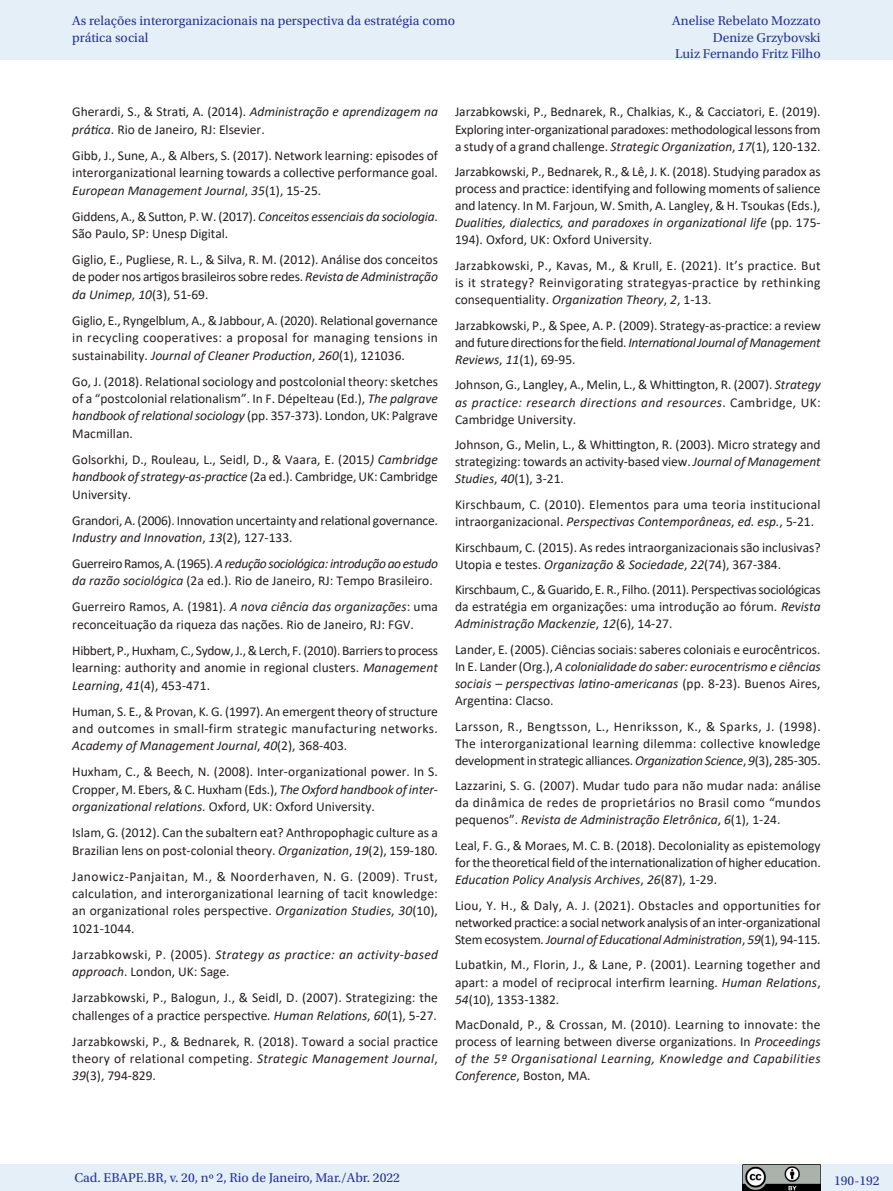
<style>
.page{position:relative;width:893px;height:1191px;background:#fff}
.page>*{position:absolute;margin:0;border:0;box-sizing:border-box;transform-origin:0 0}
.Referencias{font:13.5px/17.1px "Calibri";color:#231f20;text-align:justify}
.t1{font:13.5px/16.5px "Utopia Std";color:#2b3393}
.Referencias-2{font:13.5px/17.1px "Calibri";letter-spacing:.02em;color:#231f20}
.Referencias-3{font:13.5px/17.4px "Calibri";letter-spacing:-.02em;color:#231f20}
.Referencias-4{font:italic 13.5px/17.4px "Calibri";letter-spacing:.025em;color:#231f20}
.s1{font-style:italic}
.s2{font-style:normal}
</style>
<div class="page">
<div style="left:0;top:0;width:893px;height:60px;background:#e4eff8"></div>
<div style="left:0;top:1164px;width:893px;height:27px;background:#e4eff8"></div>
<img style="left:743px;top:1164px;width:78px;height:27px">
<p class="t1" style="left:72px;top:13px;width:384px">As relações interorganizacionais na perspectiva da estratégia como prática social</p>
<p class="t1" style="left:672px;top:13px;width:150px;text-align:right">Anelise Rebelato Mozzato<br>Denize Grzybovski<br>Luiz Fernando Fritz Filho</p>
<p class="Referencias" style="left:72px;top:103px;width:367px">Gherardi, S., &amp; Strati, A. (2014). <span class="s1">Administração e aprendizagem na prática</span>. Rio de Janeiro, RJ: Elsevier.</p>
<p class="Referencias" style="left:72px;top:146px;width:367px">Gibb, J., Sune, A., &amp; Albers, S. (2017). Network learning: episodes of interorganizational learning towards a collective performance goal.<br><span class="s1">European Management Journal</span>, <span class="s1">35</span>(1), 15-25.</p>
<p class="Referencias" style="left:72px;top:207px;width:367px">Giddens, A., &amp; Sutton, P. W. (2017). <span class="s1">Conceitos essenciais da sociologia</span>.<br>São Paulo, SP: Unesp Digital.</p>
<p class="Referencias" style="left:72px;top:250px;width:367px">Giglio, E., Pugliese, R. L., &amp; Silva, R. M. (2012). Análise dos conceitos de poder nos artigos brasileiros sobre redes. <span class="s1">Revista de Administração da Unimep</span>, <span class="s1">10</span>(3), 51-69.</p>
<p class="Referencias" style="left:72px;top:311px;width:367px">Giglio, E., Ryngelblum, A., &amp; Jabbour, A. (2020). Relational governance in recycling cooperatives: a proposal for managing tensions in sustainability. <span class="s1">Journal of Cleaner Production</span>, <span class="s1">260</span>(1), 121036.</p>
<p class="Referencias" style="left:72px;top:372px;width:367px">Go, J. (2018). Relational sociology and postcolonial theory: sketches of a “postcolonial relationalism”. In F. Dépelteau (Ed.), <span class="s1">The palgrave handbook of relational sociology</span> (pp. 357-373). London, UK: Palgrave Macmillan.</p>
<p class="Referencias" style="left:72px;top:450px;width:367px">Golsorkhi, D., Rouleau, L., Seidl, D., &amp; Vaara, E. (2015<span class="s1">) Cambridge handbook of strategy-as-practice</span> (2a ed.). Cambridge, UK: Cambridge University.</p>
<p class="Referencias-3" style="left:72px;top:511px;width:367px">Grandori, A. (2006). Innovation uncertainty and relational governance.<br><span class="s1">Industry and Innovation</span>, <span class="s1">13</span>(2), 127-133.</p>
<p class="Referencias" style="left:72px;top:554px;width:367px">Guerreiro Ramos, A. (1965). <span class="s1">A redução sociológica:introdução ao estudo da razão sociológica</span> (2a ed.). Rio de Janeiro, RJ: Tempo Brasileiro.</p>
<p class="Referencias" style="left:72px;top:598px;width:367px">Guerreiro Ramos, A. (1981). <span class="s1">A nova ciência das organizações</span>: uma reconceituação da riqueza das nações. Rio de Janeiro, RJ: FGV.</p>
<p class="Referencias" style="left:72px;top:641px;width:367px">Hibbert, P., Huxham, C., Sydow, J., &amp; Lerch, F. (2010). Barriers to process learning: authority and anomie in regional clusters. <span class="s1">Management Learning</span>, <span class="s1">41</span>(4), 453-471.</p>
<p class="Referencias" style="left:72px;top:702px;width:367px">Human, S. E., &amp; Provan, K. G. (1997). An emergent theory of structure and outcomes in small-firm strategic manufacturing networks.<br><span class="s1">Academy of Management Journal</span>, <span class="s1">40</span>(2), 368-403.</p>
<p class="Referencias" style="left:72px;top:763px;width:367px">Huxham, C., &amp; Beech, N. (2008). Inter-organizational power. In S.<br>Cropper, M. Ebers, &amp; C. Huxham (Eds.), <span class="s1">The Oxford handbook of inter&shy;organizational relations</span>. Oxford, UK: Oxford University.</p>
<p class="Referencias" style="left:72px;top:823px;width:367px">Islam, G. (2012). Can the subaltern eat? Anthropophagic culture as a<br>Brazilian lens on post-colonial theory. <span class="s1">Organization</span>, <span class="s1">19</span>(2), 159-180.</p>
<p class="Referencias" style="left:72px;top:867px;width:367px">Janowicz-Panjaitan, M., &amp; Noorderhaven, N. G. (2009). Trust, calculation, and interorganizational learning of tacit knowledge: an organizational roles perspective. <span class="s1">Organization Studies</span>, <span class="s1">30</span>(10), 1021-1044.</p>
<p class="Referencias-4" style="left:72px;top:945px;width:367px"><span class="s2">Jarzabkowski, P. (2005).</span> Strategy as practice: an activity-based approach<span class="s2">. London, UK: Sage.</span></p>
<p class="Referencias" style="left:72px;top:988px;width:367px">Jarzabkowski, P., Balogun, J., &amp; Seidl, D. (2007). Strategizing: the challenges of a practice perspective<span class="s1">. Human Relations</span>, <span class="s1">60</span>(1), 5-27.</p>
<p class="Referencias" style="left:72px;top:1032px;width:367px">Jarzabkowski, P., &amp; Bednarek, R. (2018). Toward a social practice theory of relational competing. <span class="s1">Strategic Management Journal</span>, <span class="s1">39</span>(3), 794-829.</p>
<p class="Referencias" style="left:455px;top:103px;width:367px">Jarzabkowski, P., Bednarek, R., Chalkias, K., &amp; Cacciatori, E. (2019).<br>Exploring inter-organizational paradoxes: methodological lessons from a study of a grand challenge. <span class="s1">Strategic Organization</span>, <span class="s1">17</span>(1), 120-132.</p>
<p class="Referencias" style="left:455px;top:163px;width:367px">Jarzabkowski, P., Bednarek, R., &amp; Lê, J. K. (2018). Studying paradox as process and practice: identifying and following moments of salience and latency. In M. Farjoun, W. Smith, A. Langley, &amp; H. Tsoukas (Eds.), <span class="s1">Dualities, dialectics, and paradoxes in organizational life</span> (pp. 175- 194). Oxford, UK: Oxford University.</p>
<p class="Referencias" style="left:455px;top:257px;width:367px">Jarzabkowski, P., Kavas, M., &amp; Krull, E. (2021). It’s practice. But is it strategy? Reinvigorating strategyas-practice by rethinking consequentiality. <span class="s1">Organization Theory</span>, <span class="s1">2</span>, 1-13.</p>
<p class="Referencias" style="left:455px;top:316px;width:367px">Jarzabkowski, P., &amp; Spee, A. P. (2009). Strategy-as-practice: a review and future directions for the field. <span class="s1">International Journal of Management Reviews</span>, <span class="s1">11</span>(1), 69-95.</p>
<p class="Referencias" style="left:455px;top:376px;width:367px">Johnson, G., Langley, A., Melin, L., &amp; Whittington, R. (2007). <span class="s1">Strategy as practice: research directions and resources</span>. Cambridge, UK:<br>Cambridge University.</p>
<p class="Referencias" style="left:455px;top:436px;width:367px">Johnson, G., Melin, L., &amp; Whittington, R. (2003). Micro strategy and strategizing: towards an activity-based view. <span class="s1">Journal of Management Studies</span>, <span class="s1">40</span>(1), 3-21.</p>
<p class="Referencias-2" style="left:455px;top:495px;width:367px">Kirschbaum, C. (2010). Elementos para uma teoria institucional intraorganizacional. <span class="s1">Perspectivas Contemporâneas</span>, <span class="s1">ed. esp.</span>, 5-21.</p>
<p class="Referencias" style="left:455px;top:538px;width:367px">Kirschbaum, C. (2015). As redes intraorganizacionais são inclusivas?<br>Utopia e testes. <span class="s1">Organização &amp; Sociedade</span>, <span class="s1">22</span>(74), 367-384.</p>
<p class="Referencias" style="left:455px;top:581px;width:367px">Kirschbaum, C., &amp; Guarido, E. R., Filho. (2011). Perspectivas sociológicas da estratégia em organizações: uma introdução ao fórum. <span class="s1">Revista Administração Mackenzie</span>, <span class="s1">12</span>(6), 14-27.</p>
<p class="Referencias" style="left:455px;top:640px;width:367px">Lander, E. (2005). Ciências sociais: saberes coloniais e eurocêntricos.<br>In E. Lander (Org.), <span class="s1">A colonialidade do saber: eurocentrismo e ciências sociais – perspectivas latino-americanas</span> (pp. 8-23). Buenos Aires, Argentina: Clacso.</p>
<p class="Referencias" style="left:455px;top:717px;width:367px">Larsson, R., Bengtsson, L., Henriksson, K., &amp; Sparks, J. (1998).<br>The interorganizational learning dilemma: collective knowledge development in strategic alliances. <span class="s1">Organization Science</span>, <span class="s1">9</span>(3), 285-305.</p>
<p class="Referencias" style="left:455px;top:777px;width:367px">Lazzarini, S. G. (2007). Mudar tudo para não mudar nada: análise da dinâmica de redes de proprietários no Brasil como “mundos pequenos”. <span class="s1">Revista de Administração Eletrônica</span>, <span class="s1">6</span>(1), 1-24.</p>
<p class="Referencias" style="left:455px;top:836px;width:367px">Leal, F. G., &amp; Moraes, M. C. B. (2018). Decoloniality as epistemology for the theoretical field of the internationalization of higher education.<br><span class="s1">Education Policy Analysis Archives</span>, <span class="s1">26</span>(87), 1-29.</p>
<p class="Referencias" style="left:455px;top:896px;width:367px">Liou, Y. H., &amp; Daly, A. J. (2021). Obstacles and opportunities for networked practice: a social network analysis of an inter-organizational Stem ecosystem<span class="s1">. Journal of Educational Administration</span>, <span class="s1">59</span>(1), 94-115.</p>
<p class="Referencias" style="left:455px;top:956px;width:367px">Lubatkin, M., Florin, J., &amp; Lane, P. (2001). Learning together and apart: a model of reciprocal interfirm learning. <span class="s1">Human Relations</span>, <span class="s1">54</span>(10), 1353-1382.</p>
<p class="Referencias" style="left:455px;top:1015px;width:367px">MacDonald, P., &amp; Crossan, M. (2010). Learning to innovate: the process of learning between diverse organizations. In <span class="s1">Proceedings of the 5º Organisational Learning, Knowledge and Capabilities Conference</span>, Boston, MA.</p>
<p class="t1" style="left:74px;top:1169px;width:327px">Cad. EBAPE.BR, v. 20, nº 2, Rio de Janeiro, Mar./Abr. 2022</p>
<p class="t1" style="left:834px;top:1172px;width:47px">190-192</p>
</div>
